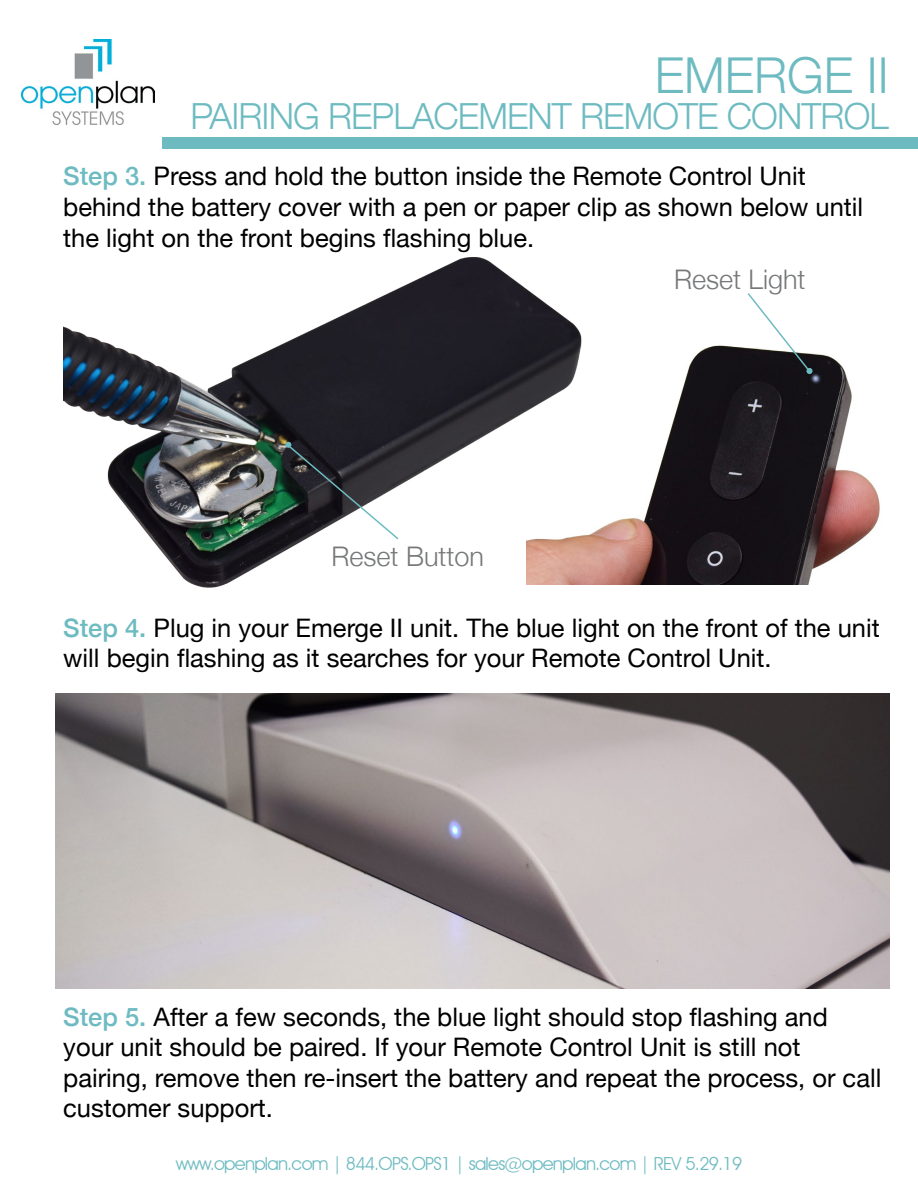
<style>
.page{position:relative;width:918px;height:1188px;background:#fff}
.page>*{position:absolute;margin:0;border:0;box-sizing:border-box;transform-origin:0 0}
.t1{font:300 49.5px "Helvetica Neue";color:#6dbbc1}
.t2{font:300 36px "Helvetica Neue";letter-spacing:-.025em;color:#6dbbc1}
.t3{font:300 27px "Helvetica Neue";color:#757779}
.t4{font:25.5px/30.6px "Helvetica Neue";color:#000}
.t5{font:18px "Avant Garde IT Cby BT";letter-spacing:-.04em;color:#6dbbc1}
.s1{font-weight:500;color:#6dbbc1}
</style>
<div class="page">
<img style="left:609px;top:345px;width:271px;height:240px">
<div style="left:162px;top:137px;width:756px;height:11px;background:#6dbbc1"></div>
<img style="left:22px;top:39px;width:133px;height:86px">
<img style="left:63px;top:257px;width:546px;height:331px">
<img style="left:56px;top:693px;width:834px;height:295px">
<svg style="left:285px;top:442px;width:115px;height:99px"></svg>
<svg style="left:746px;top:293px;width:67px;height:81px"></svg>
<h1 class="t1" style="left:655px;top:35px;width:236px">EMERGE II</h1>
<h2 class="t2" style="left:190px;top:87px;width:700px">PAIRING REPLACEMENT REMOTE CONTROL</h2>
<p class="t4" style="left:63px;top:162px;width:802px"><span class="s1">Step 3.</span> Press and hold the button inside the Remote Control Unit behind the battery cover with a pen or paper clip as shown below until the light on the front begins flashing blue.</p>
<p class="t3" style="left:332px;top:534px;width:154px">Reset Button</p>
<p class="t3" style="left:674px;top:258px;width:133px">Reset Light</p>
<p class="t4" style="left:63px;top:614px;width:818px"><span class="s1">Step 4.</span> Plug in your Emerge II unit. The blue light on the front of the unit will begin flashing as it searches for your Remote Control Unit.</p>
<p class="t4" style="left:63px;top:1003px;width:820px"><span class="s1">Step 5.</span> After a few seconds, the blue light should stop flashing and your unit should be paired. If your Remote Control Unit is still not pairing, remove then re-insert the battery and repeat the process, or call customer support.</p>
<p class="t5" style="left:176px;top:1153px;width:568px">www.openplan.com | 844.OPS.OPS1 | sales@openplan.com | REV 5.29.19</p>
</div>
